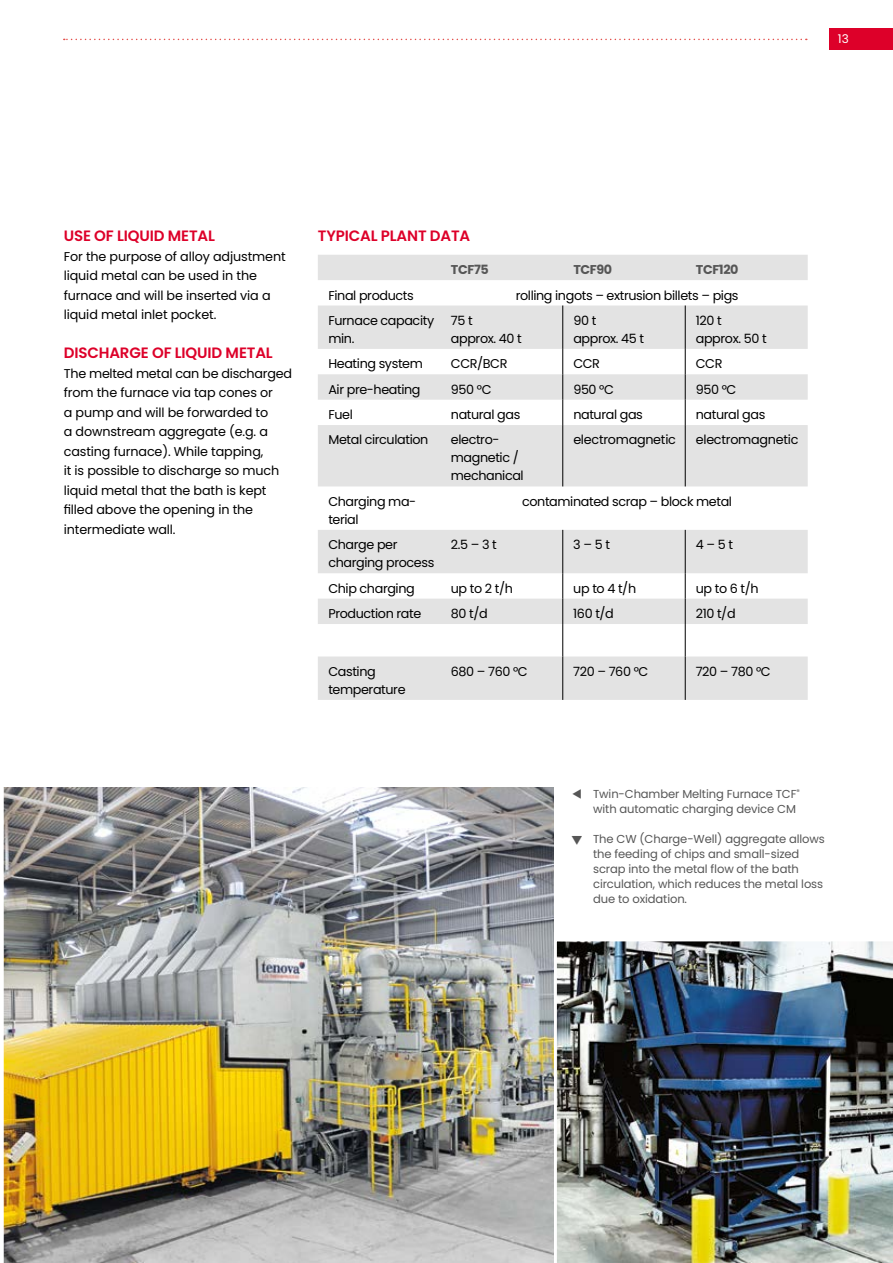
<style>
.page{position:relative;width:893px;height:1263px;background:#fff}
.page>*{position:absolute;margin:0;border:0;box-sizing:border-box;transform-origin:0 0}
.t1{font:600 15px "Poppins";letter-spacing:-.01em;color:#dd0029}
.t2{font:12.75px/18px "Poppins";letter-spacing:-.03em;color:#000}
.t3{font:12.75px/19.5px "Poppins";letter-spacing:-.01em;color:#000}
.t4{font:700 12.75px "Poppins";letter-spacing:-.03em;color:#565656}
.t5{font:12px "Poppins";color:#fff}
.t6{font:11.55px/15px "Poppins";letter-spacing:-.01em;color:#565656}
</style>
<div class="page">
<svg style="left:64px;top:39px;width:743px;height:1px"></svg>
<div style="left:829px;top:29px;width:64px;height:21px;background:#dd0029"></div>
<img style="left:556px;top:941px;width:337px;height:322px">
<img style="left:4px;top:787px;width:550px;height:476px">
<svg style="left:318px;top:255px;width:490px;height:445px;fill:#e3e3e3"></svg>
<hr style="left:562px;top:305px;width:1px;height:44px;background:#000">
<hr style="left:685px;top:305px;width:1px;height:44px;background:#000">
<svg style="left:562px;top:349px;width:1px;height:76px"></svg>
<svg style="left:685px;top:349px;width:1px;height:76px"></svg>
<hr style="left:562px;top:425px;width:1px;height:61px;background:#000">
<hr style="left:685px;top:425px;width:1px;height:61px;background:#000">
<hr style="left:562px;top:530px;width:1px;height:43px;background:#000">
<hr style="left:685px;top:530px;width:1px;height:43px;background:#000">
<svg style="left:562px;top:573px;width:1px;height:51px"></svg>
<svg style="left:685px;top:573px;width:1px;height:51px"></svg>
<hr style="left:562px;top:624px;width:1px;height:32px;background:#000">
<hr style="left:685px;top:624px;width:1px;height:32px;background:#000">
<hr style="left:562px;top:656px;width:1px;height:44px;background:#000">
<hr style="left:685px;top:656px;width:1px;height:44px;background:#000">
<svg style="left:3px;top:787px;width:1px;height:476px"></svg>
<p class="t5" style="left:838px;top:32px;width:13px">13</p>
<p class="t1" style="left:64px;top:227px;width:153px">USE OF LIQUID METAL</p>
<p class="t3" style="left:64px;top:246px;width:223px">For the purpose of alloy adjustment liquid metal can be used in the furnace and will be inserted via a liquid metal inlet pocket.</p>
<p class="t1" style="left:64px;top:344px;width:211px">DISCHARGE OF LIQUID METAL</p>
<p class="t3" style="left:64px;top:363px;width:230px">The melted metal can be discharged from the furnace via tap cones or<br>a pump and will be forwarded to<br>a downstream aggregate (e.g. a casting furnace). While tapping,<br>it is possible to discharge so much liquid metal that the bath is kept filled above the opening in the intermediate wall.</p>
<p class="t1" style="left:318px;top:227px;width:154px">TYPICAL PLANT DATA</p>
<p class="t4" style="left:451px;top:262px;width:39px">TCF75</p>
<p class="t4" style="left:573px;top:262px;width:40px">TCF90</p>
<p class="t4" style="left:696px;top:262px;width:44px">TCF120</p>
<p class="t2" style="left:328px;top:286px;width:87px">Final products</p>
<p class="t2" style="left:516px;top:286px;width:224px">rolling ingots – extrusion billets – pigs</p>
<p class="t2" style="left:328px;top:311px;width:107px">Furnace capacity min.</p>
<p class="t2" style="left:451px;top:311px;width:72px">75 t<br>approx. 40 t</p>
<p class="t2" style="left:573px;top:311px;width:72px">90 t approx. 45 t</p>
<p class="t2" style="left:696px;top:311px;width:72px">120 t approx. 50 t</p>
<p class="t2" style="left:328px;top:355px;width:96px">Heating system</p>
<p class="t2" style="left:451px;top:355px;width:58px">CCR/BCR</p>
<p class="t2" style="left:573px;top:355px;width:28px">CCR</p>
<p class="t2" style="left:696px;top:355px;width:28px">CCR</p>
<p class="t2" style="left:328px;top:380px;width:94px">Air pre-heating</p>
<p class="t2" style="left:451px;top:380px;width:42px">950 °C</p>
<p class="t2" style="left:573px;top:380px;width:42px">950 °C</p>
<p class="t2" style="left:696px;top:380px;width:42px">950 °C</p>
<p class="t2" style="left:328px;top:406px;width:26px">Fuel</p>
<p class="t2" style="left:451px;top:406px;width:71px">natural gas</p>
<p class="t2" style="left:573px;top:406px;width:71px">natural gas</p>
<p class="t2" style="left:696px;top:406px;width:71px">natural gas</p>
<p class="t2" style="left:328px;top:431px;width:101px">Metal circulation</p>
<p class="t2" style="left:451px;top:431px;width:74px">electro&shy;magnetic / mechanical</p>
<p class="t2" style="left:573px;top:431px;width:104px">electromagnetic</p>
<p class="t2" style="left:696px;top:431px;width:104px">electromagnetic</p>
<p class="t2" style="left:328px;top:492px;width:89px">Charging ma&shy;terial</p>
<p class="t2" style="left:522px;top:492px;width:211px">contaminated scrap – block metal</p>
<p class="t2" style="left:328px;top:536px;width:107px">Charge per charging process</p>
<p class="t2" style="left:451px;top:536px;width:47px">2.5 – 3 t</p>
<p class="t2" style="left:573px;top:536px;width:38px">3 – 5 t</p>
<p class="t2" style="left:696px;top:536px;width:39px">4 – 5 t</p>
<p class="t2" style="left:328px;top:579px;width:88px">Chip charging</p>
<p class="t2" style="left:451px;top:579px;width:64px">up to 2 t/h</p>
<p class="t2" style="left:573px;top:579px;width:64px">up to 4 t/h</p>
<p class="t2" style="left:696px;top:579px;width:64px">up to 6 t/h</p>
<p class="t2" style="left:328px;top:605px;width:94px">Production rate</p>
<p class="t2" style="left:451px;top:605px;width:38px">80 t/d</p>
<p class="t2" style="left:573px;top:605px;width:42px">160 t/d</p>
<p class="t2" style="left:696px;top:605px;width:41px">210 t/d</p>
<p class="t2" style="left:328px;top:662px;width:79px">Casting temperature</p>
<p class="t2" style="left:451px;top:662px;width:78px">680 – 760 °C</p>
<p class="t2" style="left:573px;top:662px;width:77px">720 – 760 °C</p>
<p class="t2" style="left:696px;top:662px;width:77px">720 – 780 °C</p>
<p class="t6" style="left:593px;top:786px;width:208px;text-indent:-21px">▼ Twin-Chamber Melting Furnace TCF<sup>® </sup>with automatic charging device CM</p>
<p class="t6" style="left:593px;top:831px;width:233px">The CW (Charge-Well) aggregate allows the feeding of chips and small-sized scrap into the metal flow of the bath circulation, which reduces the metal loss due to oxidation.</p>
</div>
